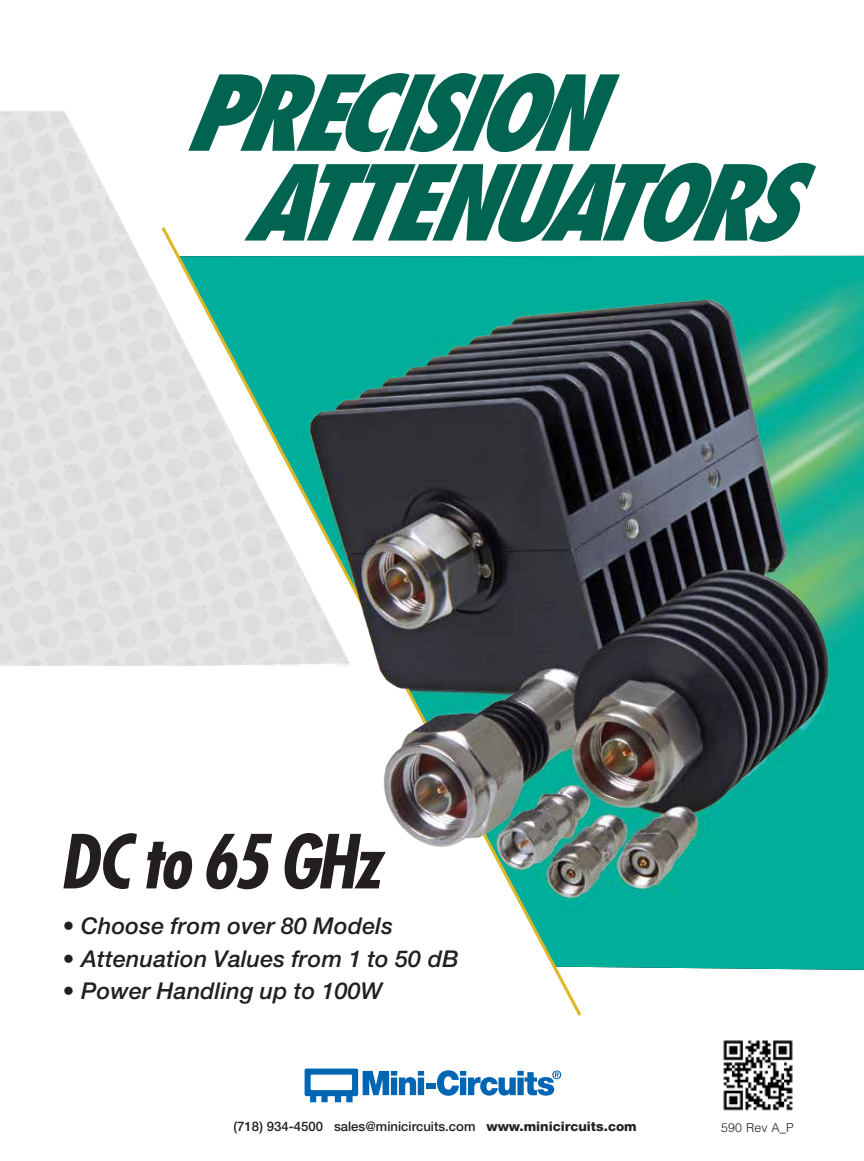
<style>
.page{position:relative;width:864px;height:1161px;background:#fff}
.page>*{position:absolute;margin:0;border:0;box-sizing:border-box;transform-origin:0 0}
.t1{font:italic 800 condensed 101.25px/89.7px "Futura";letter-spacing:-.065em;color:#006451}
.t2{font:italic 700 condensed 72.45px "Futura";letter-spacing:-.05em;color:#231f20}
.t3{font:italic 500 23.25px "Helvetica Neue";letter-spacing:.01em;color:#231f20}
.t4{font:500 13.2px "Helvetica Neue";color:#231f20}
.t5{font:300 12.3px "Helvetica";letter-spacing:.01em;color:#231f20}
.s1{font-weight:800}
</style>
<div class="page">
<div style="left:584px;top:256px;width:280px;height:714px;background:#01ae9b"></div>
<svg style="left:371px;top:256px;width:213px;height:760px"></svg>
<img style="left:0;top:112px;width:371px;height:554px">
<div style="left:426px;top:1083px;width:10px;height:6px;background:#0066b3"></div>
<svg style="left:437px;top:1070px;width:124px;height:26px"></svg>
<svg style="left:305px;top:1069px;width:119px;height:33px"></svg>
<img style="left:255px;top:293px;width:609px;height:635px">
<img style="left:723px;top:1040px;width:70px;height:71px">
<h1 class="t1" style="left:243px;top:67px;width:550px;text-indent:-61px">PRECISION<br>ATTENUATORS</h1>
<h2 class="t2" style="left:60px;top:815px;width:324px">DC to 65 GHz</h2>
<p class="t3" style="left:63px;top:912px;width:332px">• Choose from over 80 Models</p>
<p class="t3" style="left:63px;top:945px;width:398px">• Attenuation Values from 1 to 50 dB</p>
<p class="t3" style="left:63px;top:977px;width:321px">• Power Handling up to 100W</p>
<p class="t4" style="left:233px;top:1119px;width:405px">(718) 934-4500 sales@minicircuits.com <span class="s1">www.minicircuits.com</span></p>
<p class="t5" style="left:721px;top:1120px;width:74px">590 Rev A_P</p>
</div>
